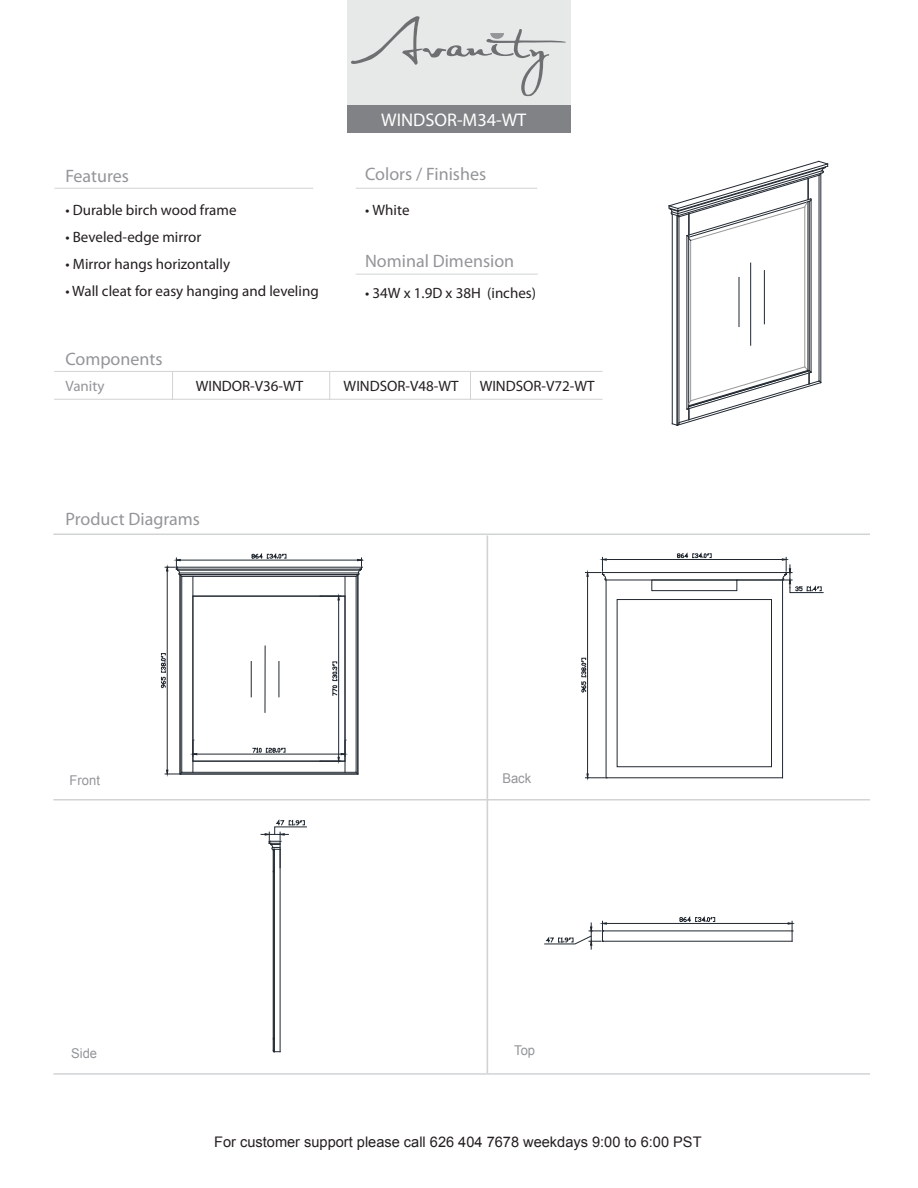
<style>
.page{position:relative;width:918px;height:1188px;background:#fff}
.page>*{position:absolute;margin:0;border:0;box-sizing:border-box;transform-origin:0 0}
.t1{font:18.3px "Myriad Pro";color:#fff}
.t2{font:600 18px "Myriad Pro";color:#939598}
.t3{font:15px "Myriad Pro";color:#231f20}
.t4{font:600 15px "Myriad Pro";color:#939598}
.t5{font:14.55px "Arial";color:#231f20}
.t6{font:13.5px "Arial";color:#939598;scale:.96 1}
</style>
<div class="page">
<div style="left:347px;top:0;width:223px;height:106px;background:#e7e8e8"></div>
<svg style="left:351px;top:16px;width:215px;height:80px"></svg>
<div style="left:347px;top:106px;width:223px;height:27px;background:#808285"></div>
<hr style="left:53px;top:534px;width:817px;height:1px;background:#d1d3d4">
<hr style="left:487px;top:536px;width:1px;height:537px;background:#d1d3d4">
<hr style="left:356px;top:188px;width:181px;height:1px;background:#d1d3d4">
<hr style="left:356px;top:274px;width:182px;height:1px;background:#d1d3d4">
<hr style="left:54px;top:399px;width:549px;height:1px;background:#d1d3d4">
<hr style="left:54px;top:188px;width:259px;height:1px;background:#d1d3d4">
<hr style="left:54px;top:371px;width:549px;height:1px;background:#d1d3d4">
<hr style="left:53px;top:799px;width:817px;height:2px;background:#d1d3d4">
<svg style="left:172px;top:372px;width:1px;height:27px"></svg>
<hr style="left:53px;top:1073px;width:817px;height:2px;background:#d1d3d4">
<svg style="left:329px;top:372px;width:1px;height:27px"></svg>
<svg style="left:470px;top:372px;width:1px;height:27px"></svg>
<hr style="left:280px;top:849px;width:1px;height:203px;background:#212830">
<hr style="left:273px;top:850px;width:1px;height:201px;background:#212830">
<hr style="left:274px;top:849px;width:1px;height:203px;background:#212830">
<svg style="left:261px;top:820px;width:46px;height:53px"></svg>
<hr style="left:764px;top:271px;width:1px;height:53px;background:#212830">
<hr style="left:739px;top:277px;width:1px;height:50px;background:#212830">
<hr style="left:750px;top:263px;width:1px;height:82px;background:#212830">
<hr style="left:690px;top:240px;width:1px;height:161px;background:#999">
<hr style="left:805px;top:207px;width:1px;height:160px;background:#999">
<hr style="left:687px;top:236px;width:1px;height:173px;background:#212830">
<hr style="left:688px;top:237px;width:1px;height:170px;background:#212830">
<hr style="left:811px;top:199px;width:1px;height:173px;background:#212830">
<hr style="left:679px;top:217px;width:1px;height:206px;background:#212830">
<hr style="left:821px;top:173px;width:1px;height:210px;background:#212830">
<hr style="left:819px;top:175px;width:1px;height:206px;background:#212830">
<svg style="left:669px;top:161px;width:159px;height:80px"></svg>
<hr style="left:808px;top:202px;width:1px;height:168px;background:#212830">
<hr style="left:809px;top:201px;width:1px;height:170px;background:#212830">
<svg style="left:672px;top:366px;width:149px;height:60px"></svg>
<hr style="left:677px;top:216px;width:1px;height:209px;background:#212830">
<hr style="left:672px;top:214px;width:1px;height:210px;background:#212830">
<hr style="left:176px;top:567px;width:185px;height:1px;background:#212830">
<hr style="left:176px;top:569px;width:185px;height:1px;background:#212830">
<hr style="left:178px;top:570px;width:182px;height:1px;background:#212830">
<hr style="left:180px;top:573px;width:178px;height:1px;background:#212830">
<hr style="left:180px;top:774px;width:178px;height:1px;background:#212830">
<hr style="left:193px;top:576px;width:1px;height:196px;background:#212830">
<hr style="left:193px;top:761px;width:152px;height:1px;background:#212830">
<hr style="left:345px;top:576px;width:1px;height:196px;background:#212830">
<hr style="left:358px;top:575px;width:1px;height:199px;background:#212830">
<div style="left:180px;top:574px;width:178px;height:200px;border:1px solid #212830"></div>
<div style="left:193px;top:596px;width:152px;height:165px;border:1px solid #212830"></div>
<hr style="left:180px;top:560px;width:178px;height:1px;background:#212830">
<svg style="left:356px;top:558px;width:8px;height:19px"></svg>
<svg style="left:252px;top:553px;width:34px;height:6px"></svg>
<hr style="left:167px;top:571px;width:1px;height:199px;background:#212830">
<svg style="left:165px;top:770px;width:17px;height:6px"></svg>
<svg style="left:165px;top:558px;width:17px;height:19px"></svg>
<svg style="left:161px;top:653px;width:5px;height:35px"></svg>
<hr style="left:338px;top:600px;width:1px;height:157px;background:#212830">
<svg style="left:320px;top:594px;width:21px;height:6px"></svg>
<svg style="left:332px;top:662px;width:5px;height:34px"></svg>
<hr style="left:197px;top:754px;width:144px;height:1px;background:#212830">
<svg style="left:320px;top:740px;width:27px;height:23px"></svg>
<svg style="left:191px;top:740px;width:6px;height:16px"></svg>
<svg style="left:253px;top:747px;width:32px;height:6px"></svg>
<hr style="left:265px;top:646px;width:1px;height:66px;background:#212830">
<hr style="left:251px;top:662px;width:1px;height:35px;background:#212830">
<hr style="left:279px;top:662px;width:1px;height:35px;background:#212830">
<div style="left:652px;top:580px;width:85px;height:11px;border:1px solid #212830"></div>
<hr style="left:602px;top:572px;width:184px;height:1px;background:#212830">
<hr style="left:606px;top:778px;width:177px;height:1px;background:#212830">
<hr style="left:606px;top:580px;width:1px;height:198px;background:#212830">
<hr style="left:782px;top:580px;width:1px;height:198px;background:#212830">
<div style="left:617px;top:599px;width:155px;height:168px;border:1px solid #212830"></div>
<hr style="left:606px;top:580px;width:177px;height:1px;background:#212830">
<hr style="left:606px;top:559px;width:176px;height:1px;background:#212830">
<svg style="left:677px;top:553px;width:34px;height:5px"></svg>
<hr style="left:587px;top:576px;width:1px;height:198px;background:#212830">
<svg style="left:585px;top:557px;width:22px;height:24px"></svg>
<svg style="left:585px;top:774px;width:22px;height:6px"></svg>
<svg style="left:581px;top:658px;width:5px;height:34px"></svg>
<svg style="left:782px;top:557px;width:42px;height:36px"></svg>
<hr style="left:602px;top:941px;width:190px;height:1px;background:#212830">
<hr style="left:602px;top:931px;width:190px;height:1px;background:#212830">
<hr style="left:606px;top:923px;width:182px;height:1px;background:#212830">
<svg style="left:788px;top:921px;width:6px;height:20px"></svg>
<svg style="left:679px;top:916px;width:36px;height:6px"></svg>
<svg style="left:544px;top:921px;width:63px;height:28px"></svg>
<p class="t2" style="left:65px;top:165px;width:65px">Features</p>
<p class="t3" style="left:65px;top:201px;width:173px">• Durable birch wood frame</p>
<p class="t3" style="left:65px;top:228px;width:137px">• Beveled-edge mirror</p>
<p class="t3" style="left:65px;top:255px;width:166px">• Mirror hangs horizontally</p>
<p class="t3" style="left:65px;top:282px;width:255px">• Wall cleat for easy hanging and leveling</p>
<p class="t2" style="left:65px;top:348px;width:99px">Components</p>
<p class="t1" style="left:381px;top:109px;width:147px">WINDSOR-M34-WT</p>
<p class="t2" style="left:365px;top:163px;width:123px">Colors / Finishes</p>
<p class="t3" style="left:365px;top:201px;width:46px">• White</p>
<p class="t2" style="left:365px;top:250px;width:151px">Nominal Dimension</p>
<p class="t3" style="left:365px;top:284px;width:172px">• 34W x 1.9D x 38H (inches)</p>
<p class="t4" style="left:66px;top:377px;width:40px">Vanity</p>
<p class="t3" style="left:480px;top:377px;width:116px">WINDSOR-V72-WT</p>
<p class="t3" style="left:196px;top:377px;width:109px">WINDOR-V36-WT</p>
<p class="t3" style="left:344px;top:377px;width:116px">WINDSOR-V48-WT</p>
<p class="t2" style="left:65px;top:508px;width:136px">Product Diagrams</p>
<p class="t6" style="left:70px;top:771px;width:33px">Front</p>
<p class="t6" style="left:502px;top:769px;width:32px">Back</p>
<p class="t6" style="left:71px;top:1044px;width:29px">Side</p>
<p class="t6" style="left:514px;top:1041px;width:23px">Top</p>
<p class="t5" style="left:214px;top:1132px;width:489px">For customer support please call 626 404 7678 weekdays 9:00 to 6:00 PST</p>
</div>
